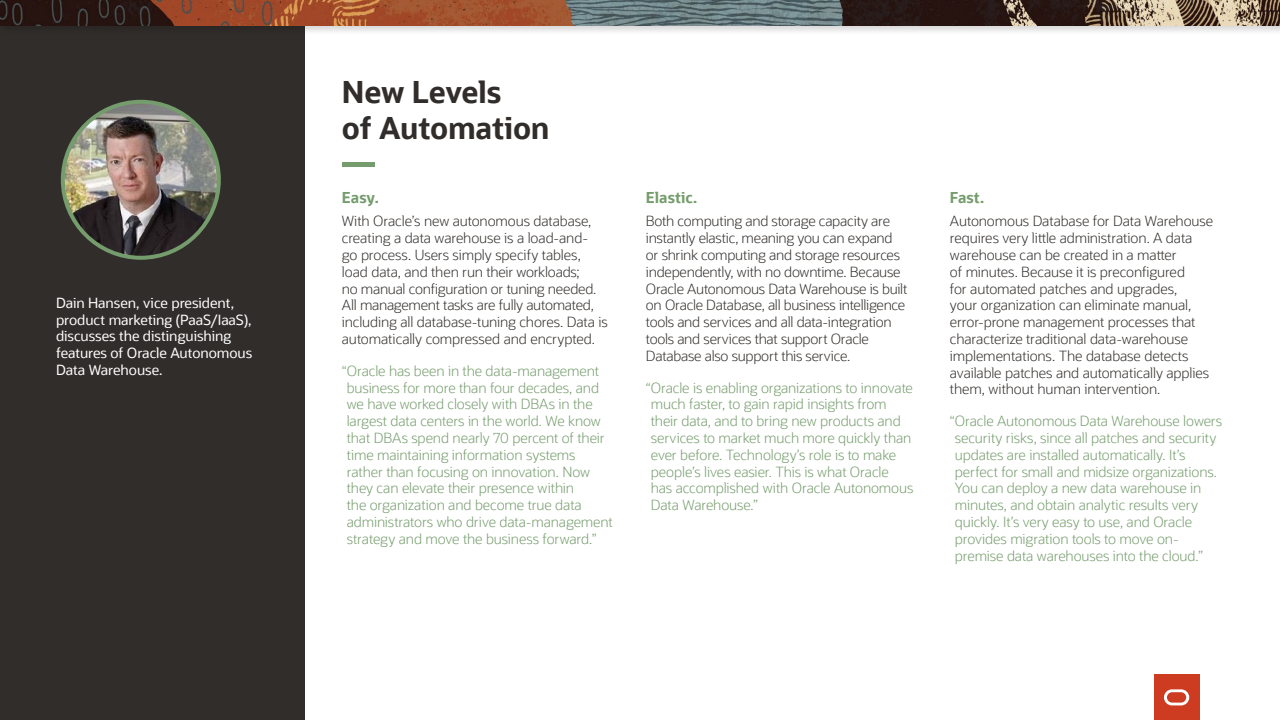
<style>
.page{position:relative;width:1280px;height:720px;background:#fff}
.page>*{position:absolute;margin:0;border:0;box-sizing:border-box;transform-origin:0 0}
.t1{font:700 30px/36px "Oracle Sans";letter-spacing:-.005em;color:#312d2a}
.t2{font:700 15px "Oracle Sans";letter-spacing:.005em;color:#759c6c}
.t3{font:300 14px/16.8px "Oracle Sans";letter-spacing:-.01em;color:#312d2a}
.t4{font:300 14px/16.8px "Oracle Sans";letter-spacing:-.01em;color:#759c6c}
.t5{font:14px/16.8px "Oracle Sans";letter-spacing:-.005em;color:#fff}
</style>
<div class="page">
<div style="left:0;top:0;width:305px;height:720px;background:#312d2a"></div>
<img style="left:63px;top:102px;width:156px;height:156px;border-radius:78px">
<div style="left:61px;top:100px;width:160px;height:160px;border:4px solid #759c6c;border-radius:50%"></div>
<div style="left:0;top:0;width:1280px;height:35px;background:#000;opacity:.15"></div>
<img style="left:0;top:0;width:1280px;height:26px">
<div style="left:342px;top:162px;width:32px;height:5px;background:#759c6c"></div>
<div style="left:1154px;top:675px;width:45px;height:45px;background:#cd3b21"></div>
<svg style="left:1164px;top:689px;width:25px;height:16px"></svg>
<p class="t5" style="left:56px;top:294px;width:198px">Dain Hansen, vice president, product marketing (PaaS/IaaS), discusses the distinguishing features of Oracle Autonomous<br>Data Warehouse.</p>
<p class="t1" style="left:342px;top:74px;width:209px">New Levels<br>of Automation</p>
<p class="t2" style="left:342px;top:188px;width:38px">Easy.</p>
<p class="t3" style="left:342px;top:213px;width:251px">With Oracle’s new autonomous database, creating a data warehouse is a load-and&shy;go process. Users simply specify tables, load data, and then run their workloads;</p>
<p class="t3" style="left:342px;top:280px;width:256px">no manual configuration or tuning needed.</p>
<p class="t3" style="left:342px;top:297px;width:267px">All management tasks are fully automated, including all database-tuning chores. Data is automatically compressed and encrypted.</p>
<p class="t4" style="left:342px;top:363px;width:260px;text-align:center">“Oracle has been in the data-management business for more than four decades, and we have worked closely with DBAs in the largest data centers in the world. We know</p>
<p class="t4" style="left:347px;top:430px;width:259px">that DBAs spend nearly 70 percent of their</p>
<p class="t4" style="left:347px;top:447px;width:268px">time maintaining information systems rather than focusing on innovation. Now they can elevate their presence within<br>the organization and become true data administrators who drive data-management strategy and move the business forward.”</p>
<p class="t2" style="left:646px;top:188px;width:53px">Elastic.</p>
<p class="t3" style="left:646px;top:213px;width:263px">Both computing and storage capacity are instantly elastic, meaning you can expand or shrink computing and storage resources independently, with no downtime. Because Oracle Autonomous Data Warehouse is built on Oracle Database, all business intelligence tools and services and all data-integration tools and services that support Oracle Database also support this service.</p>
<p class="t4" style="left:651px;top:379px;width:264px;text-indent:-5px">“Oracle is enabling organizations to innovate much faster, to gain rapid insights from their data, and to bring new products and services to market much more quickly than ever before. Technology’s role is to make people’s lives easier. This is what Oracle has accomplished with Oracle Autonomous Data Warehouse.”</p>
<p class="t2" style="left:950px;top:188px;width:36px">Fast.</p>
<p class="t3" style="left:950px;top:213px;width:265px">Autonomous Database for Data Warehouse</p>
<p class="t3" style="left:950px;top:230px;width:244px">requires very little administration. A data warehouse can be created in a matter of minutes. Because it is preconfigured</p>
<p class="t3" style="left:950px;top:280px;width:261px">for automated patches and upgrades,<br>your organization can eliminate manual, error-prone management processes that characterize traditional data-warehouse implementations. The database detects available patches and automatically applies them, without human intervention.</p>
<p class="t4" style="left:955px;top:413px;width:269px;text-indent:-5px">“Oracle Autonomous Data Warehouse lowers security risks, since all patches and security updates are installed automatically. It’s perfect for small and midsize organizations.<br>You can deploy a new data warehouse in minutes, and obtain analytic results very quickly. It’s very easy to use, and Oracle provides migration tools to move on&shy;premise data warehouses into the cloud.”</p>
</div>
